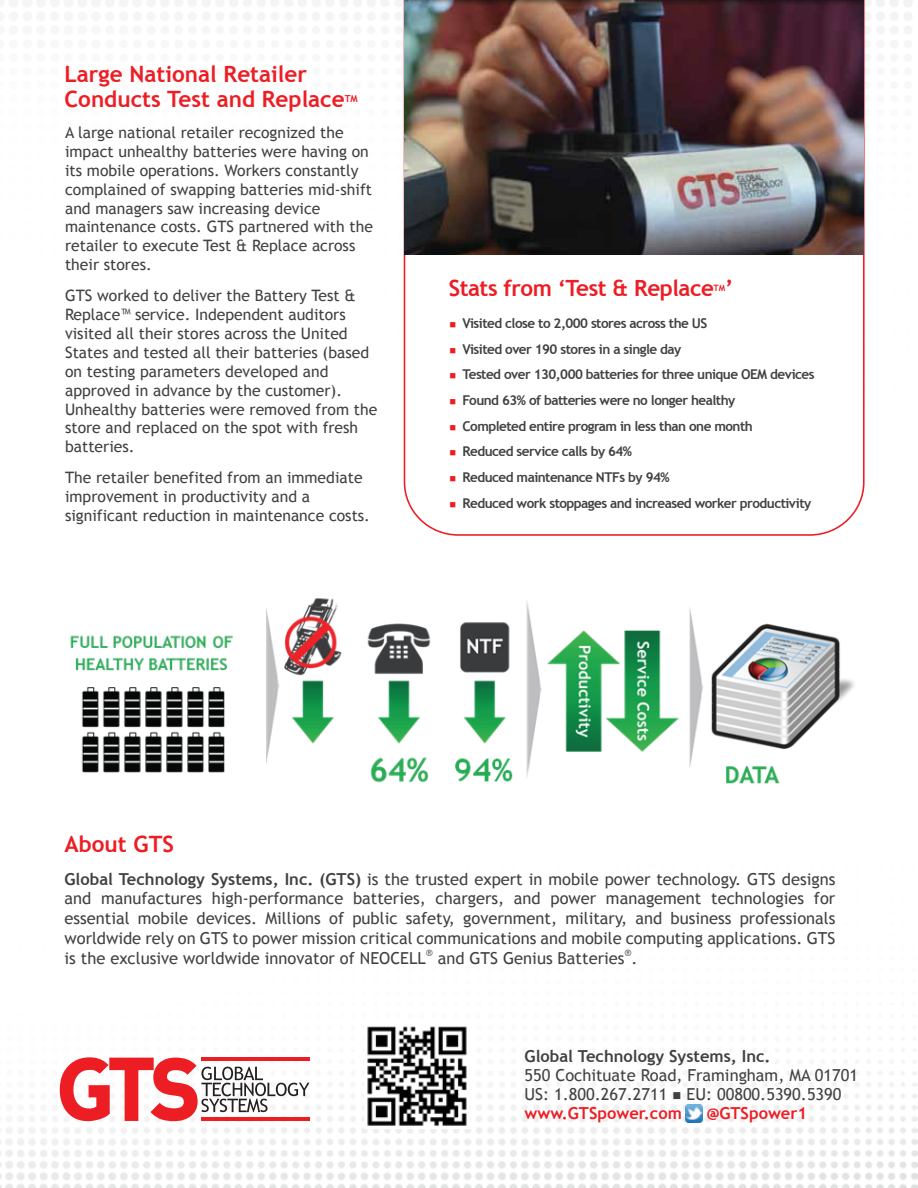
<style>
.page{position:relative;width:918px;height:1188px;background:#fff}
.page>*{position:absolute;margin:0;border:0;box-sizing:border-box;transform-origin:0 0}
.t1{font:700 22.5px/24.8px "Trebuchet MS";color:#ed1d24}
.t2{font:700 22.35px "Trebuchet MS";letter-spacing:-.02em;color:#ed1d24}
.t3{font:16.5px/19.8px "Trebuchet MS";color:#414042;text-align:justify}
.t4{font:700 16.5px "Trebuchet MS";color:#414042}
.t5{font:700 16.5px "Trebuchet MS";color:#ed1d24}
.t6{font:15.75px/18.9px "Trebuchet MS";color:#414042}
.t7{font:700 13.5px "Trebuchet MS";letter-spacing:-.04em;color:#414042}
.t8{font:9.6px "Trebuchet MS";color:#414042}
.t9{font:700 9.6px "Trebuchet MS";color:#ed1d24}
.t10{font:700 8.7px "Trebuchet MS";color:#ed1d24}
.s1{color:#ed1d24}
.s2{font-weight:700}
.s3{font-weight:700;color:#ed1d24}
</style>
<div class="page">
<img style="left:0;top:0;width:918px;height:1188px">
<svg style="left:403px;top:0;width:462px;height:537px"></svg>
<svg style="left:60px;top:1057px;width:249px;height:64px"></svg>
<img style="left:685px;top:1105px;width:18px;height:17px">
<img style="left:364px;top:1023px;width:105px;height:105px">
<img style="left:57px;top:588px;width:804px;height:221px">
<img style="left:405px;top:0;width:459px;height:255px">
<h1 class="t1" style="left:65px;top:62px;width:282px">Large National Retailer<br>Conducts Test and Replace</h1>
<p class="t9" style="left:345px;top:92px;width:15px">TM</p>
<p class="t6" style="left:65px;top:123px;width:309px">A large national retailer recognized the impact unhealthy batteries were having on its mobile operations. Workers constantly complained of swapping batteries mid-shift and managers saw increasing device maintenance costs. GTS partnered with the retailer to execute Test &amp; Replace across their stores.</p>
<p class="t6" style="left:65px;top:286px;width:314px">GTS worked to deliver the Battery Test &amp; Replace™ service. Independent auditors visited all their stores across the United States and tested all their batteries (based on testing parameters developed and approved in advance by the customer).<br>Unhealthy batteries were removed from the store and replaced on the spot with fresh batteries.</p>
<p class="t6" style="left:65px;top:468px;width:307px">The retailer benefited from an immediate improvement in productivity and a significant reduction in maintenance costs.</p>
<h2 class="t2" style="left:449px;top:274px;width:267px">Stats from ‘Test &amp; Replace</h2>
<p class="t10" style="left:714px;top:282px;width:13px">TM</p>
<h2 class="t2" style="left:725px;top:274px;width:10px">’</h2>
<p class="t7" style="left:449px;top:315px;width:259px"><span class="s1">■</span> Visited close to 2,000 stores across the US</p>
<p class="t7" style="left:449px;top:340px;width:233px"><span class="s1">■</span> Visited over 190 stores in a single day</p>
<p class="t7" style="left:449px;top:366px;width:367px"><span class="s1">■</span> Tested over 130,000 batteries for three unique OEM devices</p>
<p class="t7" style="left:449px;top:392px;width:287px"><span class="s1">■</span> Found 63% of batteries were no longer healthy</p>
<p class="t7" style="left:449px;top:418px;width:305px"><span class="s1">■</span> Completed entire program in less than one month</p>
<p class="t7" style="left:449px;top:443px;width:184px"><span class="s1">■</span> Reduced service calls by 64%</p>
<p class="t7" style="left:449px;top:469px;width:222px"><span class="s1">■</span> Reduced maintenance NTFs by 94%</p>
<p class="t7" style="left:449px;top:495px;width:364px"><span class="s1">■</span> Reduced work stoppages and increased worker productivity</p>
<h1 class="t1" style="left:65px;top:832px;width:111px">About GTS</h1>
<p class="t3" style="left:65px;top:869px;width:772px"><span class="s2">Global Technology Systems, Inc. (GTS)</span> is the trusted expert in mobile power technology. GTS designs and manufactures high-performance batteries, chargers, and power management technologies for essential mobile devices. Millions of public safety, government, military, and business professionals worldwide rely on GTS to power mission critical communications and mobile computing applications. GTS is the exclusive worldwide innovator of NEOCELL</p>
<p class="t8" style="left:426px;top:947px;width:8px">®</p>
<p class="t3" style="left:438px;top:948px;width:201px">and GTS Genius Batteries .</p>
<p class="t8" style="left:625px;top:947px;width:8px">®</p>
<p class="t4" style="left:525px;top:1046px;width:248px">Global Technology Systems, Inc.</p>
<p class="t3" style="left:525px;top:1066px;width:335px;line-height:19.2px;text-align:left">550 Cochituate Road, Framingham, MA 01701<br>US: 1.800.267.2711 ■ EU: 00800.5390.5390 <span class="s3">www.GTSpower.com</span></p>
<p class="t5" style="left:707px;top:1103px;width:102px">@GTSpower1</p>
</div>
